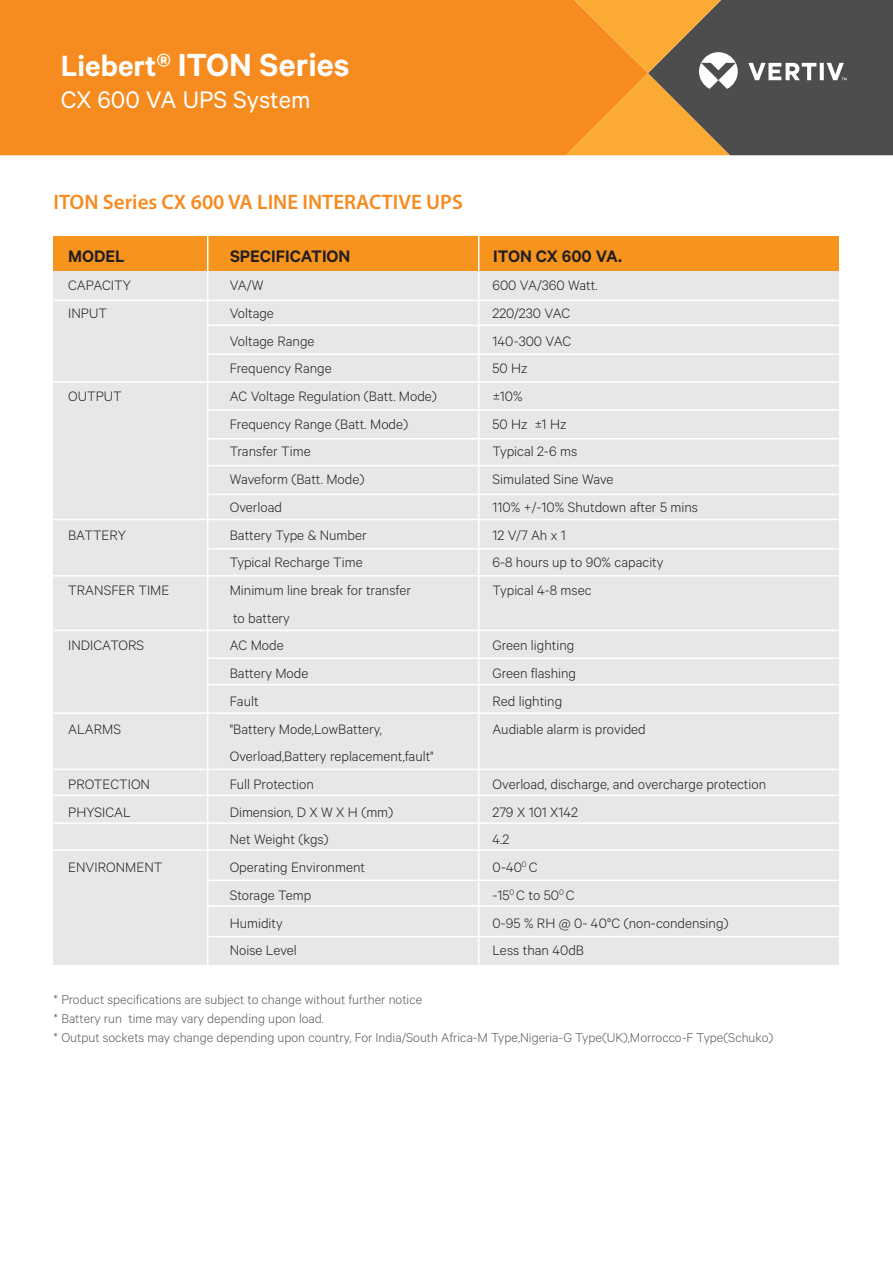
<style>
.page{position:relative;width:893px;height:1263px;background:#fff}
.page>*{position:absolute;margin:0;border:0;box-sizing:border-box;transform-origin:0 0}
.t1{font:600 36px "Calibre";color:#fff}
.t2{font:27px "Calibre";color:#fff}
.t3{font:600 21px "Myriad Pro";color:#f68b1f}
.t4{font:600 18.75px "Calibre";color:#231f20}
.t5{font:300 15.45px "Calibre";color:#231f20}
.t6{font:300 14.4px/19px "Calibre";color:#58595b}
.s1{font-size:33px}
</style>
<div class="page">
<div style="left:0;top:0;width:566px;height:155px;background:#f68b1f"></div>
<svg style="left:566px;top:0;width:327px;height:155px;background:#937148"></svg>
<div style="left:53px;top:236px;width:785px;height:35px;background:#f7941e"></div>
<div style="left:53px;top:271px;width:785px;height:694px;background:#e6e7e8"></div>
<hr style="left:53px;top:300px;width:795px;height:1px;background:#fff">
<hr style="left:53px;top:381px;width:791px;height:2px;background:#fff">
<hr style="left:53px;top:519px;width:795px;height:1px;background:#fff">
<hr style="left:207px;top:657px;width:641px;height:2px;background:#fff">
<hr style="left:207px;top:684px;width:641px;height:1px;background:#fff">
<hr style="left:54px;top:849px;width:794px;height:2px;background:#fff">
<hr style="left:53px;top:822px;width:795px;height:2px;background:#fff">
<hr style="left:208px;top:879px;width:640px;height:2px;background:#fff">
<hr style="left:207px;top:325px;width:634px;height:1px;background:#fff">
<hr style="left:207px;top:353px;width:646px;height:2px;background:#fff">
<hr style="left:207px;top:409px;width:636px;height:2px;background:#fff">
<hr style="left:207px;top:438px;width:636px;height:1px;background:#fff">
<hr style="left:207px;top:465px;width:636px;height:1px;background:#fff">
<hr style="left:207px;top:494px;width:636px;height:1px;background:#fff">
<hr style="left:207px;top:548px;width:636px;height:1px;background:#fff">
<hr style="left:53px;top:575px;width:790px;height:2px;background:#fff">
<hr style="left:54px;top:630px;width:787px;height:1px;background:#fff">
<hr style="left:53px;top:712px;width:788px;height:2px;background:#fff">
<hr style="left:54px;top:769px;width:787px;height:1px;background:#fff">
<hr style="left:53px;top:794px;width:788px;height:2px;background:#fff">
<hr style="left:207px;top:905px;width:636px;height:1px;background:#fff">
<hr style="left:207px;top:936px;width:636px;height:1px;background:#fff">
<hr style="left:207px;top:236px;width:1px;height:731px;background:#fff">
<hr style="left:478px;top:236px;width:1px;height:729px;background:#fff">
<h1 class="t1" style="left:61px;top:43px;width:290px"><span class="s1">Liebert</span>® ITON Series</h1>
<h2 class="t2" style="left:61px;top:84px;width:251px">CX 600 VA UPS System</h2>
<h3 class="t3" style="left:54px;top:189px;width:411px">ITON Series CX 600 VA LINE INTERACTIVE UPS</h3>
<p class="t4" style="left:68px;top:245px;width:58px">MODEL</p>
<p class="t4" style="left:230px;top:245px;width:122px">SPECIFICATION</p>
<p class="t4" style="left:493px;top:245px;width:130px">ITON CX 600 VA.</p>
<p class="t5" style="left:68px;top:276px;width:64px">CAPACITY</p>
<p class="t5" style="left:230px;top:276px;width:35px">VA/W</p>
<p class="t5" style="left:492px;top:276px;width:107px">600 VA/360 Watt.</p>
<p class="t5" style="left:68px;top:304px;width:40px">INPUT</p>
<p class="t5" style="left:230px;top:304px;width:46px">Voltage</p>
<p class="t5" style="left:492px;top:304px;width:79px">220/230 VAC</p>
<p class="t5" style="left:230px;top:332px;width:86px">Voltage Range</p>
<p class="t5" style="left:492px;top:332px;width:80px">140-300 VAC</p>
<p class="t5" style="left:230px;top:359px;width:103px">Frequency Range</p>
<p class="t5" style="left:492px;top:359px;width:37px">50 Hz</p>
<p class="t5" style="left:68px;top:387px;width:55px">OUTPUT</p>
<p class="t5" style="left:230px;top:387px;width:209px">AC Voltage Regulation (Batt. Mode)</p>
<p class="t5" style="left:492px;top:387px;width:32px">±10%</p>
<p class="t5" style="left:230px;top:415px;width:180px">Frequency Range (Batt. Mode)</p>
<p class="t5" style="left:492px;top:415px;width:76px">50 Hz ±1 Hz</p>
<p class="t5" style="left:230px;top:443px;width:83px">Transfer Time</p>
<p class="t5" style="left:492px;top:443px;width:86px">Typical 2-6 ms</p>
<p class="t5" style="left:230px;top:470px;width:136px">Waveform (Batt. Mode)</p>
<p class="t5" style="left:492px;top:470px;width:123px">Simulated Sine Wave</p>
<p class="t5" style="left:230px;top:498px;width:54px">Overload</p>
<p class="t5" style="left:492px;top:498px;width:207px">110% +/-10% Shutdown after 5 mins</p>
<p class="t5" style="left:68px;top:526px;width:59px">BATTERY</p>
<p class="t5" style="left:230px;top:526px;width:139px">Battery Type &amp; Number</p>
<p class="t5" style="left:492px;top:526px;width:75px">12 V/7 Ah x 1</p>
<p class="t5" style="left:230px;top:553px;width:135px">Typical Recharge Time</p>
<p class="t5" style="left:492px;top:553px;width:172px">6-8 hours up to 90% capacity</p>
<p class="t5" style="left:68px;top:581px;width:103px">TRANSFER TIME</p>
<p class="t5" style="left:230px;top:581px;width:183px">Minimum line break for transfer</p>
<p class="t5" style="left:492px;top:581px;width:101px">Typical 4-8 msec</p>
<p class="t5" style="left:233px;top:609px;width:58px">to battery</p>
<p class="t5" style="left:68px;top:637px;width:78px">INDICATORS</p>
<p class="t5" style="left:230px;top:637px;width:55px">AC Mode</p>
<p class="t5" style="left:492px;top:637px;width:83px">Green lighting</p>
<p class="t5" style="left:230px;top:664px;width:80px">Battery Mode</p>
<p class="t5" style="left:492px;top:664px;width:85px">Green flashing</p>
<p class="t5" style="left:230px;top:692px;width:30px">Fault</p>
<p class="t5" style="left:492px;top:692px;width:71px">Red lighting</p>
<p class="t5" style="left:68px;top:720px;width:54px">ALARMS</p>
<p class="t5" style="left:230px;top:720px;width:154px">"Battery Mode,LowBattery,</p>
<p class="t5" style="left:492px;top:720px;width:155px">Audiable alarm is provided</p>
<p class="t5" style="left:230px;top:747px;width:205px">Overload,Battery replacement,fault"</p>
<p class="t5" style="left:68px;top:775px;width:83px">PROTECTION</p>
<p class="t5" style="left:230px;top:775px;width:86px">Full Protection</p>
<p class="t5" style="left:492px;top:775px;width:275px">Overload, discharge, and overcharge protection</p>
<p class="t5" style="left:68px;top:803px;width:64px">PHYSICAL</p>
<p class="t5" style="left:230px;top:803px;width:165px">Dimension, D X W X H (mm)</p>
<p class="t5" style="left:492px;top:803px;width:87px">279 X 101 X142</p>
<p class="t5" style="left:230px;top:831px;width:100px">Net Weight (kgs)</p>
<p class="t5" style="left:492px;top:831px;width:18px">4.2</p>
<p class="t5" style="left:68px;top:858px;width:96px">ENVIRONMENT</p>
<p class="t5" style="left:230px;top:858px;width:137px">Operating Environment</p>
<p class="t5" style="left:492px;top:858px;width:47px">0-40<sup>0</sup> C</p>
<p class="t5" style="left:230px;top:886px;width:83px">Storage Temp</p>
<p class="t5" style="left:492px;top:886px;width:84px">-15<sup>0</sup> C to 50<sup>0</sup> C</p>
<p class="t5" style="left:230px;top:914px;width:55px">Humidity</p>
<p class="t5" style="left:492px;top:914px;width:238px">0-95 % RH @ 0- 40°C (non-condensing)</p>
<p class="t5" style="left:230px;top:941px;width:69px">Noise Level</p>
<p class="t5" style="left:492px;top:941px;width:93px">Less than 40dB</p>
<p class="t6" style="left:54px;top:989px;width:721px">* Product specifications are subject to change without further notice<br>* Battery run time may vary depending upon load.<br>* Output sockets may change depending upon country, For India/South Africa-M Type,Nigeria-G Type(UK),Morrocco-F Type(Schuko)</p>
</div>
